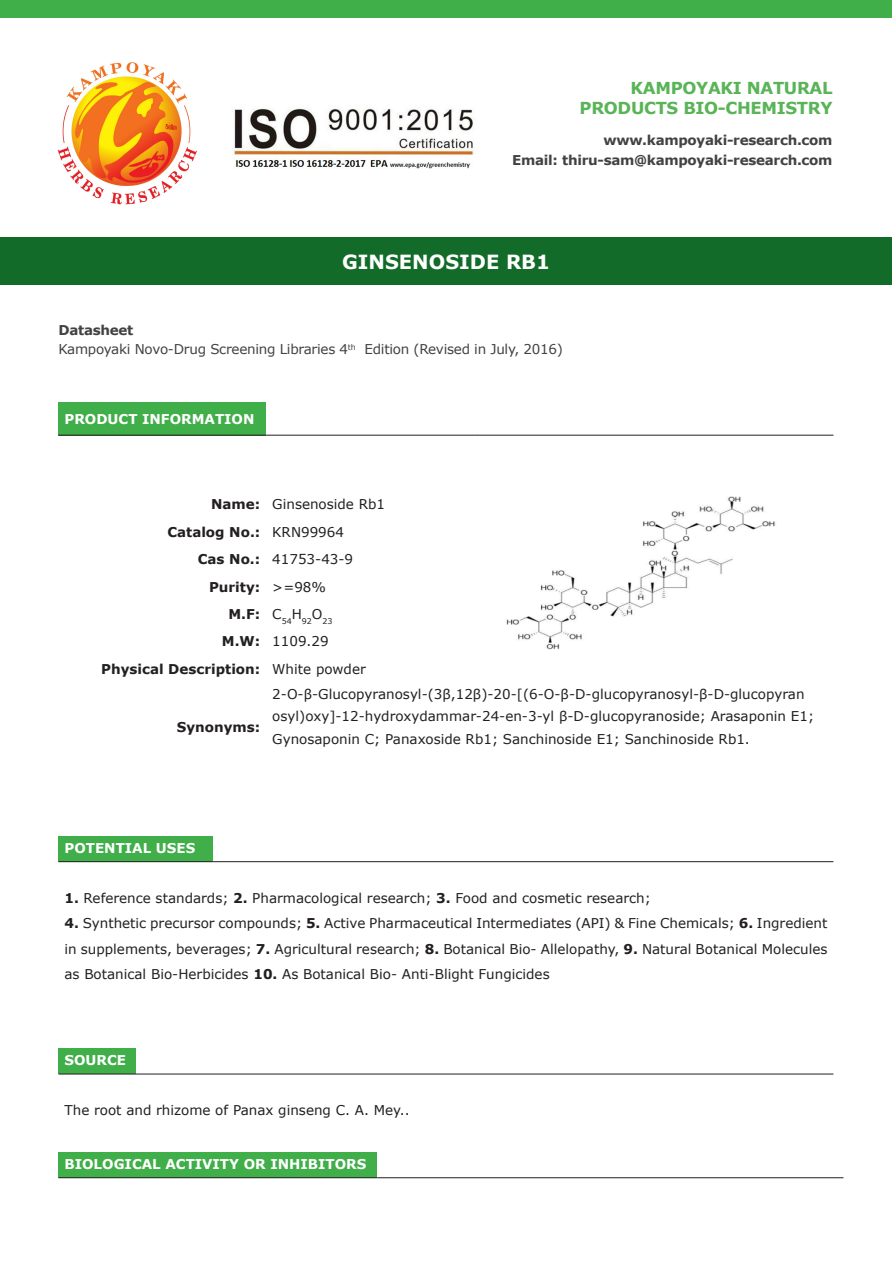
<style>
.page{position:relative;width:893px;height:1263px;background:#fff}
.page>*{position:absolute;margin:0;border:0;box-sizing:border-box;transform-origin:0 0}
.t1{font:700 19.5px "Verdana";color:#fff}
.t2{font:700 16.5px "Verdana";letter-spacing:-.02em;color:#59b457}
.t3{font:13.5px/22.2px "Verdana";color:#231f20}
.t4{font:700 13.5px "Verdana";letter-spacing:-.02em;color:#414243}
.t5{font:700 13.5px "Verdana";color:#fff}
.t6{font:700 13.5px "Verdana";color:#231f20}
.t7{font:13.5px "Verdana";letter-spacing:-.02em;color:#414243}
.t8{font:7.8px "Verdana";color:#231f20}
.s1{font-weight:700}
</style>
<div class="page">
<img style="left:232px;top:108px;width:243px;height:61px">
<img style="left:57px;top:62px;width:140px;height:143px">
<div style="left:0;top:0;width:892px;height:17px;background:#40ae49"></div>
<div style="left:1px;top:238px;width:891px;height:47px;background:#136b29"></div>
<div style="left:58px;top:402px;width:208px;height:33px;background:#40ae49"></div>
<hr style="left:58px;top:435px;width:208px;height:1px;background:#231f20">
<hr style="left:266px;top:435px;width:209px;height:1px;background:#231f20">
<hr style="left:475px;top:435px;width:358px;height:1px;background:#231f20">
<img style="left:506px;top:496px;width:270px;height:154px">
<div style="left:58px;top:836px;width:155px;height:26px;background:#40ae49"></div>
<hr style="left:58px;top:861px;width:155px;height:1px;background:#231f20">
<hr style="left:213px;top:861px;width:620px;height:1px;background:#231f20">
<div style="left:58px;top:1049px;width:78px;height:25px;background:#40ae49"></div>
<hr style="left:58px;top:1074px;width:78px;height:1px;background:#231f20">
<hr style="left:136px;top:1074px;width:697px;height:1px;background:#231f20">
<div style="left:58px;top:1153px;width:319px;height:25px;background:#40ae49"></div>
<hr style="left:58px;top:1177px;width:319px;height:1px;background:#231f20">
<hr style="left:377px;top:1177px;width:466px;height:1px;background:#231f20">
<p class="t2" style="left:631px;top:78px;width:203px">KAMPOYAKI NATURAL</p>
<p class="t2" style="left:580px;top:97px;width:254px">PRODUCTS BIO-CHEMISTRY</p>
<p class="t4" style="left:603px;top:132px;width:231px">www.kampoyaki-research.com</p>
<p class="t4" style="left:512px;top:151px;width:322px">Email: thiru-sam@kampoyaki-research.com</p>
<p class="t1" style="left:342px;top:249px;width:209px">GINSENOSIDE RB1</p>
<p class="t4" style="left:58px;top:321px;width:76px">Datasheet</p>
<p class="t7" style="left:58px;top:341px;width:506px">Kampoyaki Novo-Drug Screening Libraries 4<sup>th</sup> Edition (Revised in July, 2016)</p>
<p class="t5" style="left:64px;top:410px;width:192px">PRODUCT INFORMATION</p>
<p class="t6" style="left:211px;top:495px;width:51px">Name:</p>
<p class="t3" style="left:272px;top:493px;width:114px">Ginsenoside Rb1</p>
<p class="t6" style="left:167px;top:523px;width:94px">Catalog No.:</p>
<p class="t3" style="left:272px;top:521px;width:73px">KRN99964</p>
<p class="t6" style="left:198px;top:551px;width:64px">Cas No.:</p>
<p class="t3" style="left:272px;top:549px;width:82px">41753-43-9</p>
<p class="t6" style="left:209px;top:578px;width:53px">Purity:</p>
<p class="t3" style="left:272px;top:576px;width:55px">&gt;=98%</p>
<p class="t6" style="left:228px;top:605px;width:33px">M.F:</p>
<p class="t8" style="left:272px;top:616px;width:62px"><sup>C</sup>54<sup>H</sup>92<sup>O</sup>23</p>
<p class="t6" style="left:222px;top:633px;width:40px">M.W:</p>
<p class="t3" style="left:272px;top:630px;width:58px">1109.29</p>
<p class="t6" style="left:101px;top:660px;width:161px">Physical Description:</p>
<p class="t3" style="left:272px;top:658px;width:95px">White powder</p>
<p class="t6" style="left:177px;top:719px;width:85px">Synonyms:</p>
<p class="t3" style="left:272px;top:683px;width:543px">2-O-β-Glucopyranosyl-(3β,12β)-20-[(6-O-β-D-glucopyranosyl-β-D-glucopyran osyl)oxy]-12-hydroxydammar-24-en-3-yl β-D-glucopyranoside; Arasaponin E1;<br>Gynosaponin C; Panaxoside Rb1; Sanchinoside E1; Sanchinoside Rb1.</p>
<p class="t5" style="left:64px;top:839px;width:132px">POTENTIAL USES</p>
<p class="t3" style="left:64px;top:887px;width:588px"><span class="s1">1.</span> Reference standards; <span class="s1">2.</span> Pharmacological research; <span class="s1">3.</span> Food and cosmetic research;</p>
<p class="t3" style="left:64px;top:911px;width:764px;line-height:25.2px;text-align:justify"><span class="s1">4.</span> Synthetic precursor compounds; <span class="s1">5.</span> Active Pharmaceutical Intermediates (API) &amp; Fine Chemicals; <span class="s1">6.</span> Ingredient in supplements, beverages; <span class="s1">7.</span> Agricultural research; <span class="s1">8.</span> Botanical Bio- Allelopathy, <span class="s1">9.</span> Natural Botanical Molecules as Botanical Bio-Herbicides <span class="s1">10.</span> As Botanical Bio- Anti-Blight Fungicides</p>
<p class="t5" style="left:64px;top:1051px;width:63px">SOURCE</p>
<p class="t3" style="left:64px;top:1100px;width:347px">The root and rhizome of Panax ginseng C. A. Mey..</p>
<p class="t5" style="left:64px;top:1155px;width:303px">BIOLOGICAL ACTIVITY OR INHIBITORS</p>
</div>
